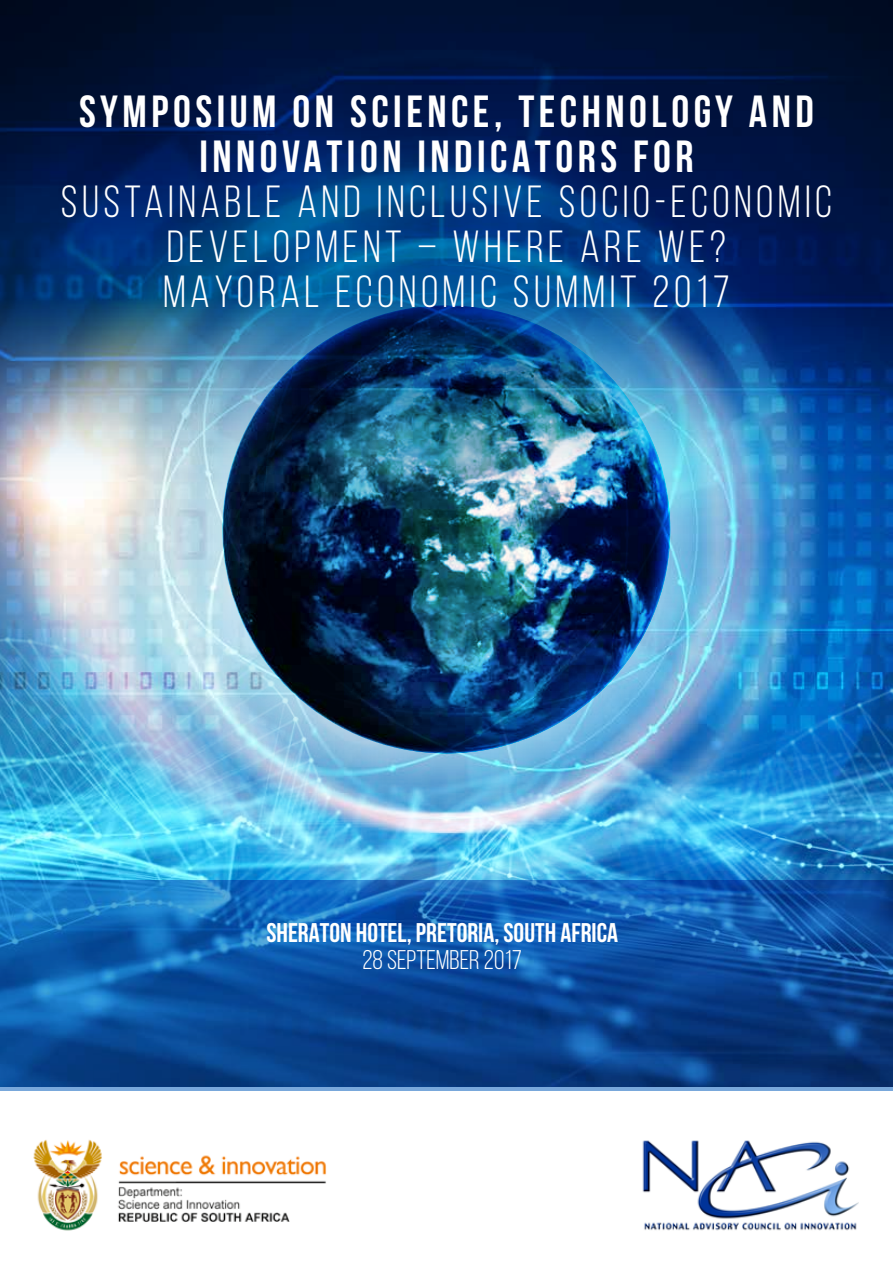
<style>
.page{position:relative;width:893px;height:1263px;background:#fff}
.page>*{position:absolute;margin:0;border:0;box-sizing:border-box;transform-origin:0 0}
.t1{font:45px/45px "Bebas Neue";letter-spacing:.1em;color:#fff;text-align:center}
.t2{font:700 45px/45px "Bebas Neue";letter-spacing:.1em;color:#fff;text-align:center}
.t3{font:700 27px "Bebas Neue";color:#fff}
.t4{font:27px "Bebas Neue";color:#fff}
</style>
<div class="page">
<img style="left:642px;top:1140px;width:217px;height:91px">
<img style="left:33px;top:1139px;width:293px;height:92px">
<img style="left:0;top:510px;width:893px;height:370px">
<div style="left:122px;top:205px;width:648px;height:648px;background:#fff;opacity:.75"></div>
<img style="left:222px;top:305px;width:448px;height:448px;border-radius:224px">
<svg style="left:0;top:880px;width:893px;height:211px;background:#0f53a0"></svg>
<img style="left:0;top:0;width:893px;height:510px">
<p class="t2" style="left:79px;top:89px;width:736px">SYMPOSIUM ON SCIENCE, TECHNOLOGY AND<br>INNOVATION INDICATORS FOR</p>
<p class="t1" style="left:61px;top:179px;width:773px">SUSTAINABLE AND INCLUSIVE SOCIO-ECONOMIC<br>DEVELOPMENT – WHERE ARE WE?<br>MAYORAL ECONOMIC SUMMIT 2017</p>
<p class="t3" style="left:266px;top:918px;width:353px">SHERATON HOTEL, PRETORIA, SOUTH AFRICA</p>
<p class="t4" style="left:362px;top:945px;width:161px">28 SEPTEMBER 2017</p>
</div>
